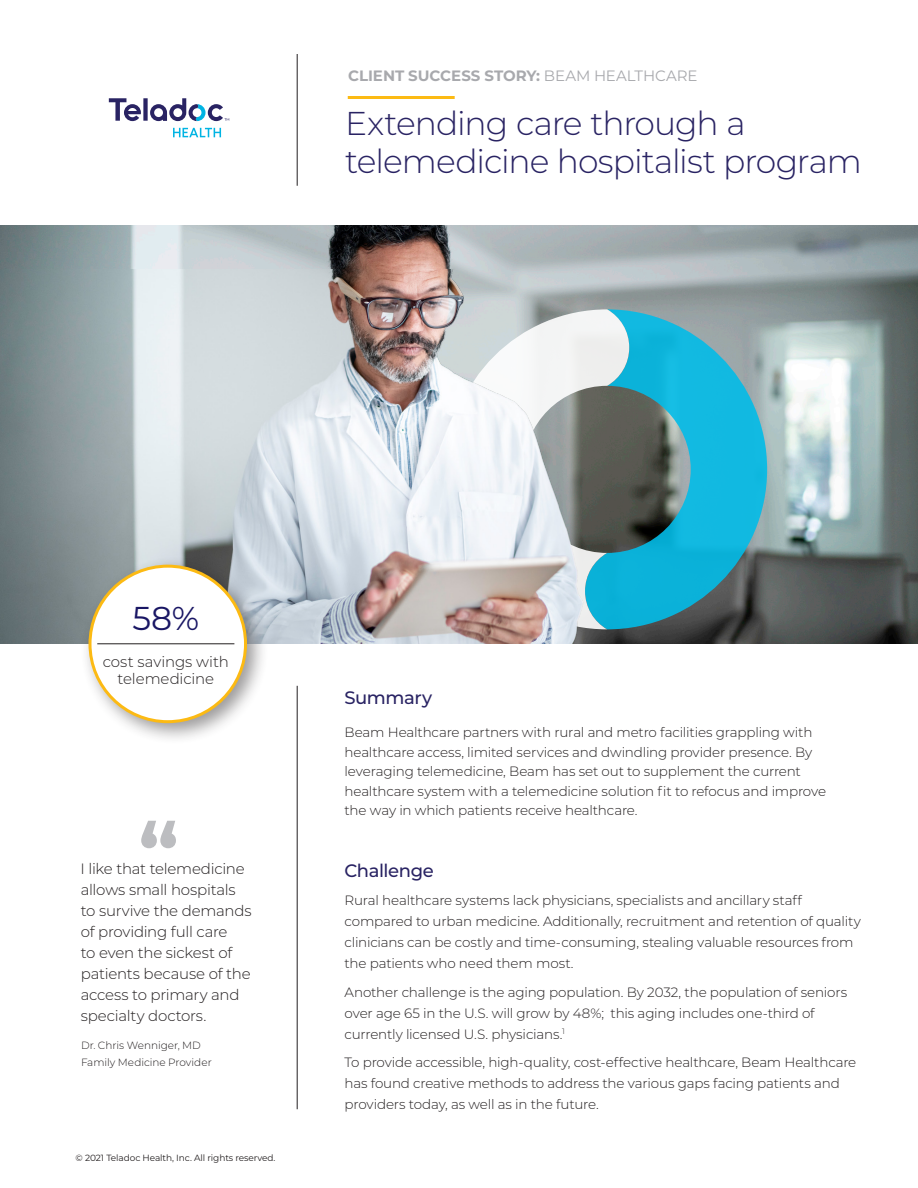
<style>
.page{position:relative;width:918px;height:1188px;background:#fff}
.page>*{position:absolute;margin:0;border:0;box-sizing:border-box;transform-origin:0 0}
.t1{font:700 81px "Montserrat";color:#bcbdc0}
.t2{font:300 33px/37.5px "Montserrat";letter-spacing:-.03em;color:#292363}
.t3{font:33px "Montserrat";color:#191664}
.t4{font:500 18px "Montserrat";letter-spacing:-.025em;color:#292363}
.t5{font:300 15px/21px "Montserrat";letter-spacing:-.015em;color:#231f20}
.t6{font:700 15px "Montserrat";letter-spacing:-.005em;color:#a8a9ad}
.t7{font:300 13.5px/21px "Montserrat";letter-spacing:-.01em;color:#231f20}
.t8{font:300 10.5px/16.5px "Montserrat";letter-spacing:-.005em;color:#231f20}
.t9{font:9px "Montserrat";letter-spacing:-.01em;color:#231f20}
.s1{font-weight:400}
</style>
<div class="page">
<img style="left:0;top:225px;width:918px;height:44px">
<svg style="left:109px;top:98px;width:120px;height:39px"></svg>
<img style="left:0;top:269px;width:918px;height:375px">
<hr style="left:297px;top:54px;width:1px;height:132px;background:#231f20">
<hr style="left:297px;top:686px;width:1px;height:423px;background:#231f20">
<hr style="left:348px;top:96px;width:107px;height:3px;background:#fcba13">
<div style="left:81px;top:557px;width:187px;height:188px;background:#231f20;opacity:.45"></div>
<div style="left:90px;top:566px;width:156px;height:156px;background:#fff;border-radius:50%"></div>
<div style="left:88px;top:565px;width:159px;height:158px;border:3px solid #fcba13;border-radius:50%"></div>
<hr style="left:97px;top:644px;width:137px;height:1px;background:#231f20">
<p class="t6" style="left:348px;top:65px;width:351px">CLIENT SUCCESS STORY: <span class="s1">BEAM HEALTHCARE</span></p>
<p class="t2" style="left:345px;top:104px;width:518px">Extending care through a telemedicine hospitalist program</p>
<p class="t3" style="left:132px;top:595px;width:68px">58%</p>
<p class="t5" style="left:103px;top:653px;width:128px;line-height:16.5px;text-align:center">cost savings with telemedicine</p>
<p class="t1" style="left:138px;top:794px;width:42px">“</p>
<p class="t5" style="left:81px;top:857px;width:173px">I like that telemedicine allows small hospitals to survive the demands of providing full care<br>to even the sickest of patients because of the access to primary and specialty doctors.</p>
<p class="t8" style="left:81px;top:1037px;width:132px">Dr. Chris Wenniger, MD<br>Family Medicine Provider</p>
<p class="t9" style="left:76px;top:1151px;width:201px">© 2021 Teladoc Health, Inc. All rights reserved.</p>
<p class="t4" style="left:345px;top:685px;width:89px">Summary</p>
<p class="t7" style="left:345px;top:722px;width:483px;line-height:19.5px">Beam Healthcare partners with rural and metro facilities grappling with healthcare access, limited services and dwindling provider presence. By leveraging telemedicine, Beam has set out to supplement the current healthcare system with a telemedicine solution fit to refocus and improve the way in which patients receive healthcare.</p>
<p class="t4" style="left:345px;top:858px;width:91px">Challenge</p>
<p class="t7" style="left:345px;top:889px;width:518px">Rural healthcare systems lack physicians, specialists and ancillary staff compared to urban medicine. Additionally, recruitment and retention of quality clinicians can be costly and time-consuming, stealing valuable resources from the patients who need them most.</p>
<p class="t7" style="left:345px;top:981px;width:504px">Another challenge is the aging population. By 2032, the population of seniors over age 65 in the U.S. will grow by 48%; this aging includes one-third of currently licensed U.S. physicians.<sup>1</sup></p>
<p class="t7" style="left:345px;top:1052px;width:513px">To provide accessible, high-quality, cost-effective healthcare, Beam Healthcare has found creative methods to address the various gaps facing patients and providers today, as well as in the future.</p>
</div>
